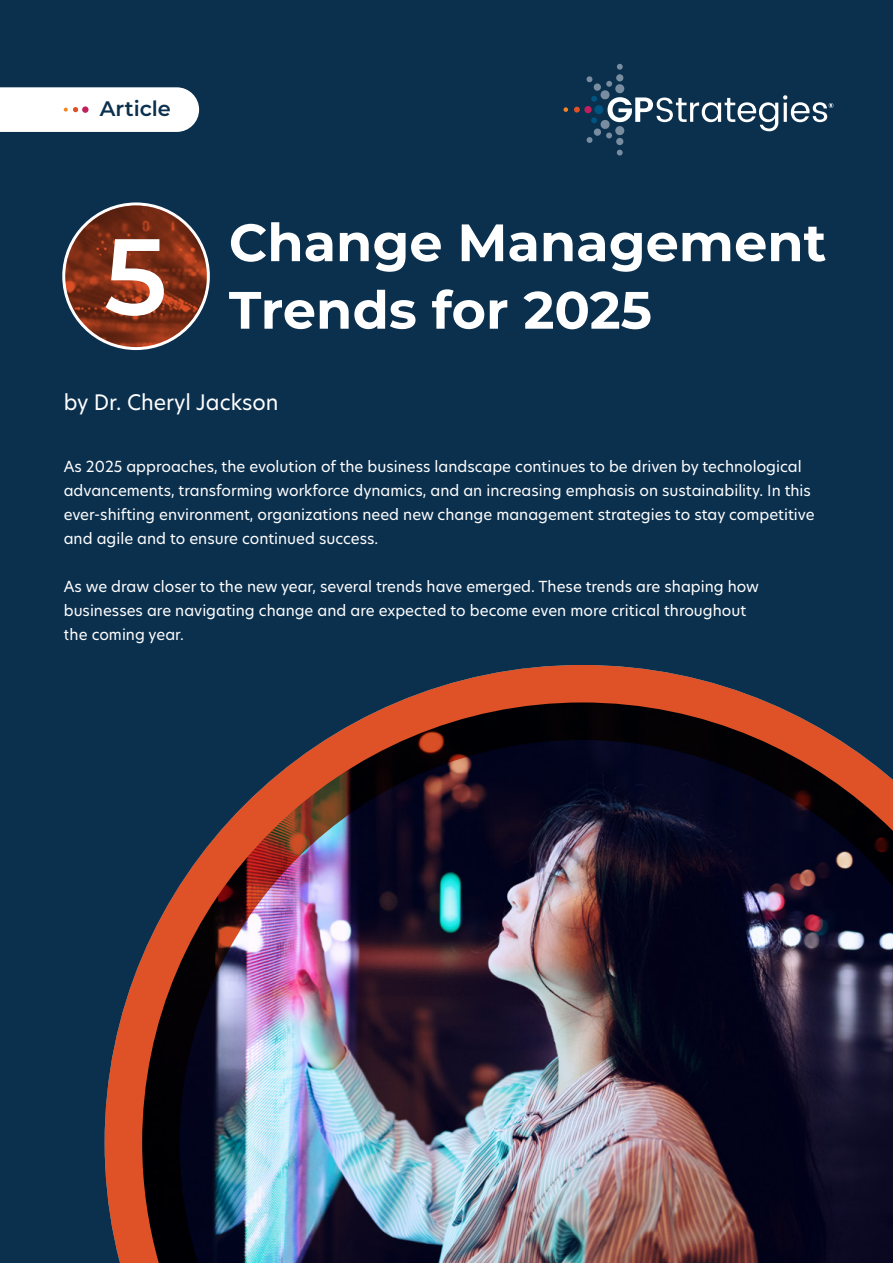
<style>
.page{position:relative;width:893px;height:1263px;background:#0b304e}
.page>*{position:absolute;margin:0;border:0;box-sizing:border-box;transform-origin:0 0}
.t1{font:600 108px "Montserrat";color:#fff}
.t2{font:700 52.5px/67.5px "Montserrat";color:#fff}
.t3{font:21px "New Hero";color:#fff}
.t4{font:600 21px "Montserrat";color:#0b304e}
.t5{font:15px/24px "New Hero";color:#fff}
</style>
<div class="page">
<svg style="left:574px;top:107px;width:6px;height:6px"></svg>
<svg style="left:563px;top:107px;width:5px;height:5px"></svg>
<div style="left:616px;top:138px;width:7px;height:7px;background:#798da0;border-radius:50%"></div>
<svg style="left:617px;top:150px;width:6px;height:5px"></svg>
<svg style="left:617px;top:64px;width:6px;height:6px"></svg>
<svg style="left:586px;top:76px;width:247px;height:67px"></svg>
<svg style="left:0;top:87px;width:199px;height:45px;background:#f6f6f7"></svg>
<svg style="left:64px;top:204px;width:144px;height:145px;background:#82341c"></svg>
<div style="left:62px;top:202px;width:148px;height:148px;border:3px solid #fff;border-radius:50%"></div>
<img style="left:105px;top:665px;width:788px;height:598px">
<h3 class="t4" style="left:100px;top:94px;width:73px">Article</h3>
<h1 class="t1" style="left:104px;top:200px;width:65px">5</h1>
<h2 class="t2" style="left:229px;top:206px;width:599px">Change Management<br>Trends for 2025</h2>
<h3 class="t3" style="left:64px;top:388px;width:216px">by Dr. Cheryl Jackson</h3>
<p class="t5" style="left:64px;top:454px;width:752px">As 2025 approaches, the evolution of the business landscape continues to be driven by technological advancements, transforming workforce dynamics, and an increasing emphasis on sustainability. In this ever-shifting environment, organizations need new change management strategies to stay competitive and agile and to ensure continued success.</p>
<p class="t5" style="left:64px;top:574px;width:697px">As we draw closer to the new year, several trends have emerged. These trends are shaping how businesses are navigating change and are expected to become even more critical throughout the coming year.</p>
</div>
